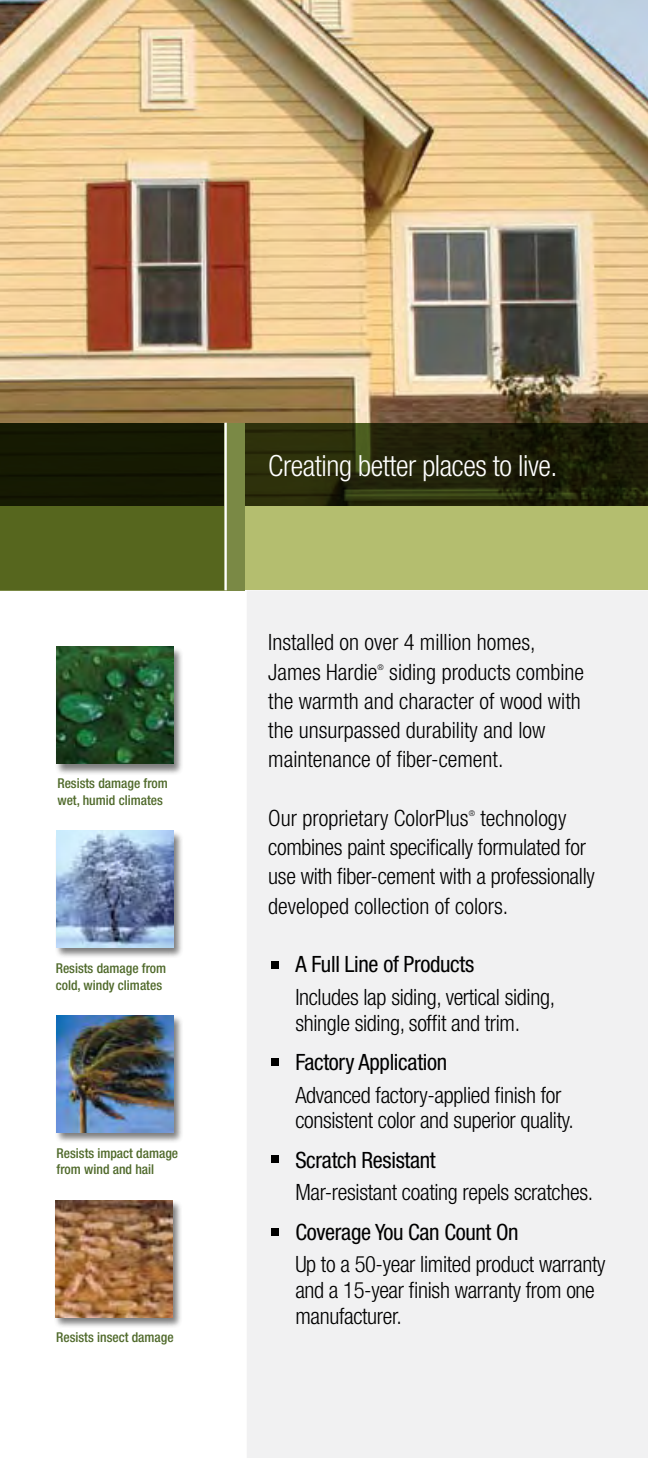
<style>
.page{position:relative;width:648px;height:1458px;background:#fff}
.page>*{position:absolute;margin:0;border:0;box-sizing:border-box;transform-origin:0 0}
.t1{font:300 condensed 29.25px "Helvetica Neue";letter-spacing:-.015em;color:#fff}
.t2{font:300 condensed 22.5px/29.2px "Helvetica Neue";letter-spacing:-.015em;color:#000}
.t3{font:condensed 22.5px "Helvetica Neue";letter-spacing:-.015em;color:#000}
.t4{font:500 condensed 13.5px/16.7px "Helvetica Neue";color:#4f692a}
.t5{font:300 condensed 7.88px "Helvetica Neue";color:#000}
</style>
<div class="page">
<div style="left:247px;top:590px;width:401px;height:868px;background:#f1f1f2"></div>
<img style="left:0;top:0;width:648px;height:423px">
<svg style="left:245px;top:423px;width:403px;height:84px;background:#24270a"></svg>
<div style="left:0;top:507px;width:648px;height:83px;background:#b4be6f"></div>
<svg style="left:0;top:423px;width:224px;height:167px;background:#353f10"></svg>
<div style="left:224px;top:423px;width:21px;height:167px;background:#7a8945"></div>
<hr style="left:224px;top:423px;width:3px;height:167px;background:#fff">
<div style="left:55px;top:830px;width:138px;height:138px;background:#000;opacity:.5"></div>
<img style="left:57px;top:831px;width:117px;height:116px">
<div style="left:55px;top:1015px;width:138px;height:138px;background:#000;opacity:.5"></div>
<img style="left:57px;top:1015px;width:117px;height:117px">
<div style="left:55px;top:646px;width:138px;height:138px;background:#000;opacity:.5"></div>
<img style="left:57px;top:647px;width:117px;height:117px">
<div style="left:54px;top:1200px;width:137px;height:138px;background:#000;opacity:.5"></div>
<img style="left:56px;top:1201px;width:116px;height:116px">
<div style="left:271px;top:961px;width:8px;height:8px;background:#000"></div>
<div style="left:271px;top:1058px;width:8px;height:8px;background:#000"></div>
<div style="left:271px;top:1155px;width:8px;height:8px;background:#000"></div>
<div style="left:271px;top:1228px;width:8px;height:8px;background:#000"></div>
<p class="t4" style="left:57px;top:775px;width:112px">Resists damage from wet, humid climates</p>
<p class="t4" style="left:56px;top:960px;width:112px">Resists damage from cold, windy climates</p>
<p class="t4" style="left:57px;top:1144px;width:123px">Resists impact damage from wind and hail</p>
<p class="t4" style="left:56px;top:1329px;width:119px">Resists insect damage</p>
<h1 class="t1" style="left:268px;top:449px;width:290px">Creating better places to live.</h1>
<p class="t2" style="left:268px;top:628px;width:269px">Installed on over 4 million homes,<br>James Hardie</p>
<p class="t2" style="left:268px;top:657px;width:317px;text-indent:121px">siding products combine the warmth and character of wood with the unsurpassed durability and low maintenance of fiber-cement.</p>
<p class="t5" style="left:377px;top:663px;width:8px">®</p>
<p class="t2" style="left:268px;top:803px;width:202px">Our proprietary ColorPlus</p>
<p class="t5" style="left:468px;top:809px;width:8px">®</p>
<p class="t2" style="left:268px;top:803px;width:328px;text-indent:212px">technology combines paint specifically formulated for use with fiber-cement with a professionally developed collection of colors.</p>
<p class="t3" style="left:295px;top:951px;width:180px">A Full Line of Products</p>
<p class="t2" style="left:295px;top:984px;width:261px;line-height:25.9px">Includes lap siding, vertical siding, shingle siding, soffit and trim.</p>
<p class="t3" style="left:295px;top:1049px;width:153px">Factory Application</p>
<p class="t2" style="left:295px;top:1082px;width:280px;line-height:25.9px">Advanced factory-applied finish for consistent color and superior quality.</p>
<p class="t3" style="left:295px;top:1147px;width:142px">Scratch Resistant</p>
<p class="t2" style="left:295px;top:1178px;width:299px">Mar-resistant coating repels scratches.</p>
<p class="t3" style="left:295px;top:1219px;width:225px">Coverage You Can Count On</p>
<p class="t2" style="left:295px;top:1251px;width:311px;line-height:25.9px">Up to a 50-year limited product warranty and a 15-year finish warranty from one manufacturer.</p>
</div>
